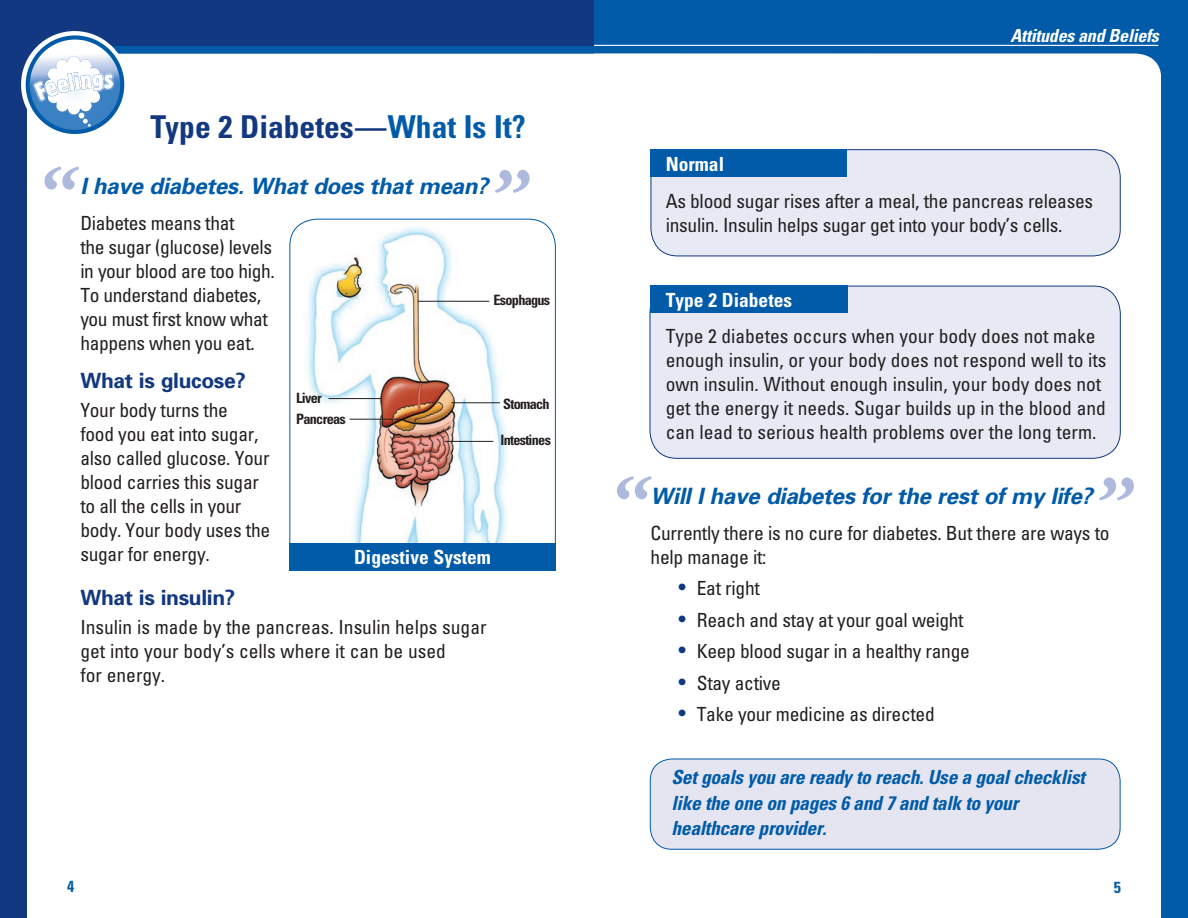
<style>
.page{position:relative;width:1188px;height:918px;background:#fff}
.page>*{position:absolute;margin:0;border:0;box-sizing:border-box;transform-origin:0 0}
.t1{font:italic 700 82.5px "Adobe Garamond";color:#adbadd}
.t2{font:700 condensed 31.5px "Univers";color:#113880}
.t3{font:italic 700 22.5px "Univers";letter-spacing:-.015em;color:#015ba9}
.t4{font:700 21px "Univers";letter-spacing:-.015em;color:#113880}
.t5{font:condensed 19.5px/24px "Univers";letter-spacing:-.015em;color:#231f20}
.t6{font:italic 700 condensed 19.5px/25.5px "Univers";letter-spacing:-.015em;color:#015ba9}
.t7{font:700 condensed 19.5px "Univers";color:#fff}
.t8{font:italic 700 condensed 18px "Univers";letter-spacing:-.015em;color:#fff}
.t9{font:700 condensed 16.05px "Univers";color:#015ba9}
.t10{font:700 condensed 14.25px/21px "Univers";letter-spacing:-.05em;color:#231f20}
.s1{color:#015ba9}
.s2{font-weight:700;font-stretch:normal;font-size:27px;color:#113880}
</style>
<div class="page">
<div style="left:594px;top:0;width:594px;height:918px;background:#015ba9"></div>
<hr style="left:594px;top:45px;width:564px;height:1px;background:#fff">
<div style="left:0;top:0;width:594px;height:918px;background:#113880"></div>
<div style="left:27px;top:53px;width:567px;height:865px;background:#fff"></div>
<div style="left:96px;top:46px;width:498px;height:7px;background:#015ba9"></div>
<div style="left:21px;top:31px;width:107px;height:107px;background:#fff;border-radius:50%"></div>
<div style="left:594px;top:53px;width:567px;height:865px;background:#fff"></div>
<div style="left:650px;top:759px;width:470px;height:90px;background:#e4e5f0;border-radius:22px"></div>
<div style="left:650px;top:759px;width:470px;height:91px;border:1px solid #015ba9;border-radius:22px"></div>
<div style="left:651px;top:150px;width:469px;height:106px;background:#e7eaf5;border-radius:27px"></div>
<div style="left:651px;top:149px;width:470px;height:107px;border:1px solid #113880;border-radius:27px"></div>
<div style="left:650px;top:149px;width:197px;height:28px;background:#015ba9"></div>
<div style="left:650px;top:286px;width:470px;height:172px;background:#e7eaf5;border-radius:27px"></div>
<div style="left:650px;top:286px;width:471px;height:173px;border:1px solid #113880;border-radius:27px"></div>
<div style="left:650px;top:286px;width:197px;height:27px;background:#015ba9"></div>
<img style="left:30px;top:40px;width:92px;height:92px">
<div style="left:26px;top:35px;width:98px;height:99px;border:4px solid #015ba9;border-radius:50%"></div>
<img style="left:297px;top:221px;width:229px;height:322px">
<div style="left:289px;top:543px;width:267px;height:27px;background:#015ba9"></div>
<hr style="left:418px;top:301px;width:71px;height:1px;background:#231f20">
<hr style="left:445px;top:441px;width:48px;height:1px;background:#231f20">
<hr style="left:329px;top:398px;width:52px;height:1px;background:#231f20">
<hr style="left:452px;top:402px;width:48px;height:1px;background:#231f20">
<hr style="left:350px;top:419px;width:51px;height:1px;background:#231f20">
<h2 class="t2" style="left:150px;top:107px;width:377px">Type 2 Diabetes—<span class="s1">What Is It?</span></h2>
<p class="t3" style="left:80px;top:171px;width:410px">I have diabetes. What does that mean?</p>
<p class="t5" style="left:80px;top:210px;width:196px">Diabetes means that<br>the sugar (glucose) levels in your blood are too high.<br>To understand diabetes, you must first know what happens when you eat.</p>
<p class="t4" style="left:80px;top:367px;width:167px">What is glucose?</p>
<p class="t5" style="left:80px;top:397px;width:191px">Your body turns the<br>food you eat into sugar, also called glucose. Your blood carries this sugar to all the cells in your body. Your body uses the sugar for energy.</p>
<p class="t4" style="left:80px;top:584px;width:157px">What is insulin?</p>
<p class="t5" style="left:80px;top:615px;width:408px">Insulin is made by the pancreas. Insulin helps sugar get into your body’s cells where it can be used<br>for energy.</p>
<h1 class="t1" style="left:30px;top:154px;width:41px">“</h1>
<h1 class="t1" style="left:544px;top:206px;width:41px;rotate:-180deg">“</h1>
<p class="t10" style="left:493px;top:289px;width:58px">Esophagus</p>
<p class="t10" style="left:296px;top:387px;width:51px">Liver<br>Pancreas</p>
<p class="t10" style="left:503px;top:393px;width:48px">Stomach</p>
<p class="t10" style="left:500px;top:430px;width:52px">Intestines</p>
<p class="t7" style="left:354px;top:545px;width:138px">Digestive System</p>
<p class="t9" style="left:67px;top:876px;width:9px">4</p>
<p class="t8" style="left:1011px;top:25px;width:150px">Attitudes and Beliefs</p>
<p class="t7" style="left:666px;top:152px;width:60px">Normal</p>
<p class="t5" style="left:666px;top:188px;width:429px">As blood sugar rises after a meal, the pancreas releases insulin. Insulin helps sugar get into your body’s cells.</p>
<p class="t7" style="left:666px;top:288px;width:128px">Type 2 Diabetes</p>
<p class="t5" style="left:666px;top:324px;width:442px">Type 2 diabetes occurs when your body does not make enough insulin, or your body does not respond well to its own insulin. Without enough insulin, your body does not get the energy it needs. Sugar builds up in the blood and can lead to serious health problems over the long term.</p>
<h1 class="t1" style="left:603px;top:463px;width:41px">“</h1>
<h1 class="t1" style="left:1148px;top:513px;width:41px;rotate:-180deg">“</h1>
<p class="t3" style="left:651px;top:481px;width:444px">Will I have diabetes for the rest of my life?</p>
<p class="t5" style="left:651px;top:520px;width:461px">Currently there is no cure for diabetes. But there are ways to help manage it:</p>
<p class="t5" style="left:678px;top:576px;width:84px"><span class="s2">•</span> Eat right</p>
<p class="t5" style="left:678px;top:607px;width:288px"><span class="s2">•</span> Reach and stay at your goal weight</p>
<p class="t5" style="left:678px;top:639px;width:294px"><span class="s2">•</span> Keep blood sugar in a healthy range</p>
<p class="t5" style="left:678px;top:670px;width:105px"><span class="s2">•</span> Stay active</p>
<p class="t5" style="left:678px;top:702px;width:259px"><span class="s2">•</span> Take your medicine as directed</p>
<p class="t6" style="left:671px;top:764px;width:415px">Set goals you are ready to reach. Use a goal checklist like the one on pages 6 and 7 and talk to your healthcare provider.</p>
<p class="t9" style="left:1114px;top:877px;width:9px">5</p>
</div>
